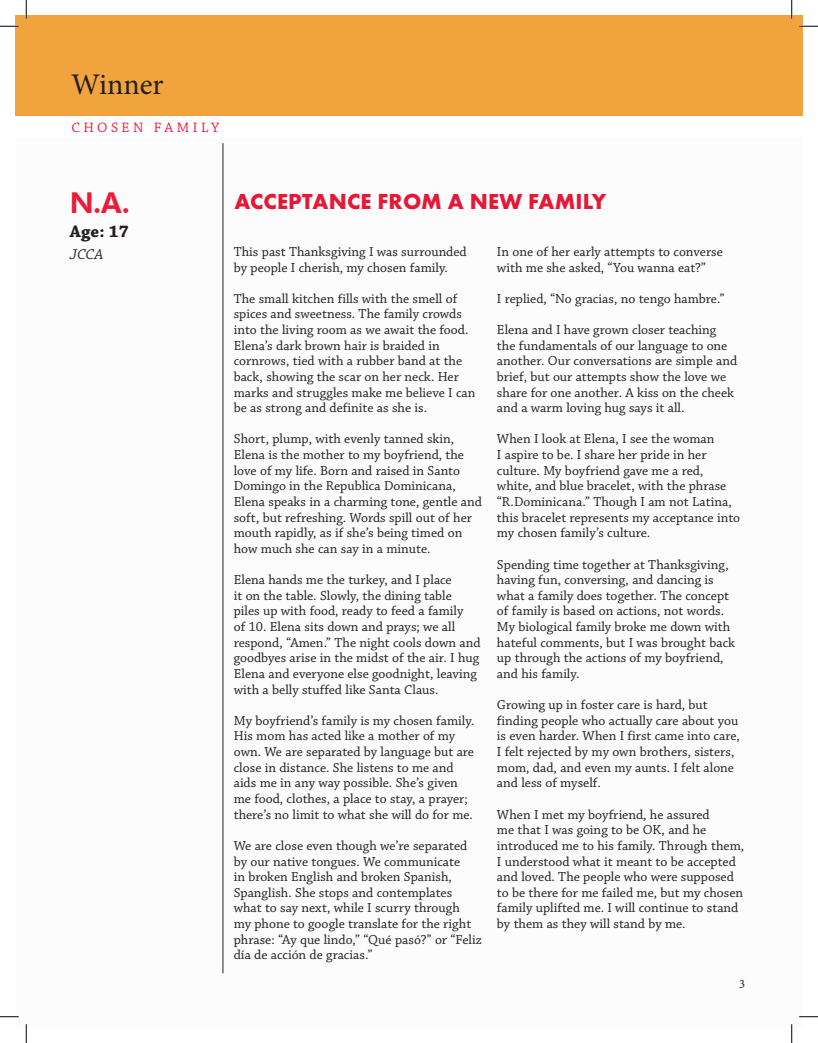
<style>
.page{position:relative;width:818px;height:1043px;background:#fff}
.page>*{position:absolute;margin:0;border:0;box-sizing:border-box;transform-origin:0 0}
.t1{font:30px "Minion Pro";color:#231f20}
.Name{font:800 28.75px "Futura BT";color:#ed1a38}
.t2{font:700 22.5px "Futura PT";letter-spacing:.01em;color:#e51836}
.age{font:700 17.5px "Chaparral Pro";color:#231f20}
.org{font:italic 15px "Chaparral Pro";color:#231f20}
.Theme_2{font:14.38px "Chaparral Pro";letter-spacing:.24em;color:#ed1a38}
.Body_Text_-_Essay{font:13.75px/15.6px "Chaparral Pro";color:#231f20}
.t3{font:12.5px "Minion Pro";color:#231f20}
</style>
<div class="page">
<div style="left:15px;top:15px;width:787px;height:101px;background:#f1a43d"></div>
<hr style="left:222px;top:143px;width:1px;height:830px;background:#231f20">
<svg style="left:0;top:25px;width:19px;height:2px"></svg>
<svg style="left:799px;top:25px;width:19px;height:2px"></svg>
<svg style="left:0;top:1016px;width:19px;height:1px"></svg>
<svg style="left:799px;top:1016px;width:19px;height:1px"></svg>
<svg style="left:25px;top:0;width:2px;height:19px"></svg>
<svg style="left:25px;top:1024px;width:2px;height:18px"></svg>
<svg style="left:791px;top:0;width:1px;height:19px"></svg>
<svg style="left:791px;top:1024px;width:1px;height:18px"></svg>
<p class="t1" style="left:71px;top:65px;width:94px">Winner</p>
<p class="Theme_2" style="left:71px;top:119px;width:149px">CHOSEN FAMILY</p>
<p class="Name" style="left:70px;top:185px;width:62px">N.A.</p>
<p class="age" style="left:70px;top:221px;width:60px">Age: 17</p>
<p class="org" style="left:70px;top:246px;width:35px">JCCA</p>
<p class="t2" style="left:234px;top:186px;width:373px">ACCEPTANCE FROM A NEW FAMILY</p>
<p class="Body_Text_-_Essay" style="left:234px;top:244px;width:234px">This past Thanksgiving I was surrounded by people I cherish, my chosen family.</p>
<p class="Body_Text_-_Essay" style="left:234px;top:291px;width:243px">The small kitchen fills with the smell of spices and sweetness. The family crowds into the living room as we await the food.<br>Elena’s dark brown hair is braided in cornrows, tied with a rubber band at the back, showing the scar on her neck. Her marks and struggles make me believe I can be as strong and definite as she is.</p>
<p class="Body_Text_-_Essay" style="left:234px;top:432px;width:250px">Short, plump, with evenly tanned skin, Elena is the mother to my boyfriend, the love of my life. Born and raised in Santo Domingo in the Republica Dominicana, Elena speaks in a charming tone, gentle and soft, but refreshing. Words spill out of her mouth rapidly, as if she’s being timed on how much she can say in a minute.</p>
<p class="Body_Text_-_Essay" style="left:234px;top:572px;width:248px">Elena hands me the turkey, and I place<br>it on the table. Slowly, the dining table piles up with food, ready to feed a family<br>of 10. Elena sits down and prays; we all respond, “Amen.” The night cools down and goodbyes arise in the midst of the air. I hug Elena and everyone else goodnight, leaving with a belly stuffed like Santa Claus.</p>
<p class="Body_Text_-_Essay" style="left:234px;top:713px;width:242px">My boyfriend’s family is my chosen family.<br>His mom has acted like a mother of my own. We are separated by language but are close in distance. She listens to me and aids me in any way possible. She’s given me food, clothes, a place to stay, a prayer; there’s no limit to what she will do for me.</p>
<p class="Body_Text_-_Essay" style="left:234px;top:838px;width:249px">We are close even though we’re separated by our native tongues. We communicate<br>in broken English and broken Spanish, Spanglish. She stops and contemplates what to say next, while I scurry through<br>my phone to google translate for the right phrase: “Ay que lindo,” “Qué pasó?” or “Feliz día de acción de gracias.”</p>
<p class="Body_Text_-_Essay" style="left:497px;top:244px;width:227px">In one of her early attempts to converse with me she asked, “You wanna eat?”</p>
<p class="Body_Text_-_Essay" style="left:497px;top:291px;width:229px">I replied, “No gracias, no tengo hambre.”</p>
<p class="Body_Text_-_Essay" style="left:497px;top:322px;width:242px">Elena and I have grown closer teaching the fundamentals of our language to one another. Our conversations are simple and brief, but our attempts show the love we share for one another. A kiss on the cheek and a warm loving hug says it all.</p>
<p class="Body_Text_-_Essay" style="left:497px;top:432px;width:245px">When I look at Elena, I see the woman<br>I aspire to be. I share her pride in her culture. My boyfriend gave me a red, white, and blue bracelet, with the phrase “R.Dominicana.” Though I am not Latina, this bracelet represents my acceptance into my chosen family’s culture.</p>
<p class="Body_Text_-_Essay" style="left:497px;top:557px;width:240px">Spending time together at Thanksgiving, having fun, conversing, and dancing is what a family does together. The concept of family is based on actions, not words.<br>My biological family broke me down with hateful comments, but I was brought back up through the actions of my boyfriend, and his family.</p>
<p class="Body_Text_-_Essay" style="left:497px;top:697px;width:244px">Growing up in foster care is hard, but finding people who actually care about you is even harder. When I first came into care, I felt rejected by my own brothers, sisters, mom, dad, and even my aunts. I felt alone and less of myself.</p>
<p class="Body_Text_-_Essay" style="left:497px;top:807px;width:249px">When I met my boyfriend, he assured<br>me that I was going to be OK, and he introduced me to his family. Through them, I understood what it meant to be accepted and loved. The people who were supposed to be there for me failed me, but my chosen family uplifted me. I will continue to stand by them as they will stand by me.</p>
<p class="t3" style="left:739px;top:975px;width:7px">3</p>
</div>
